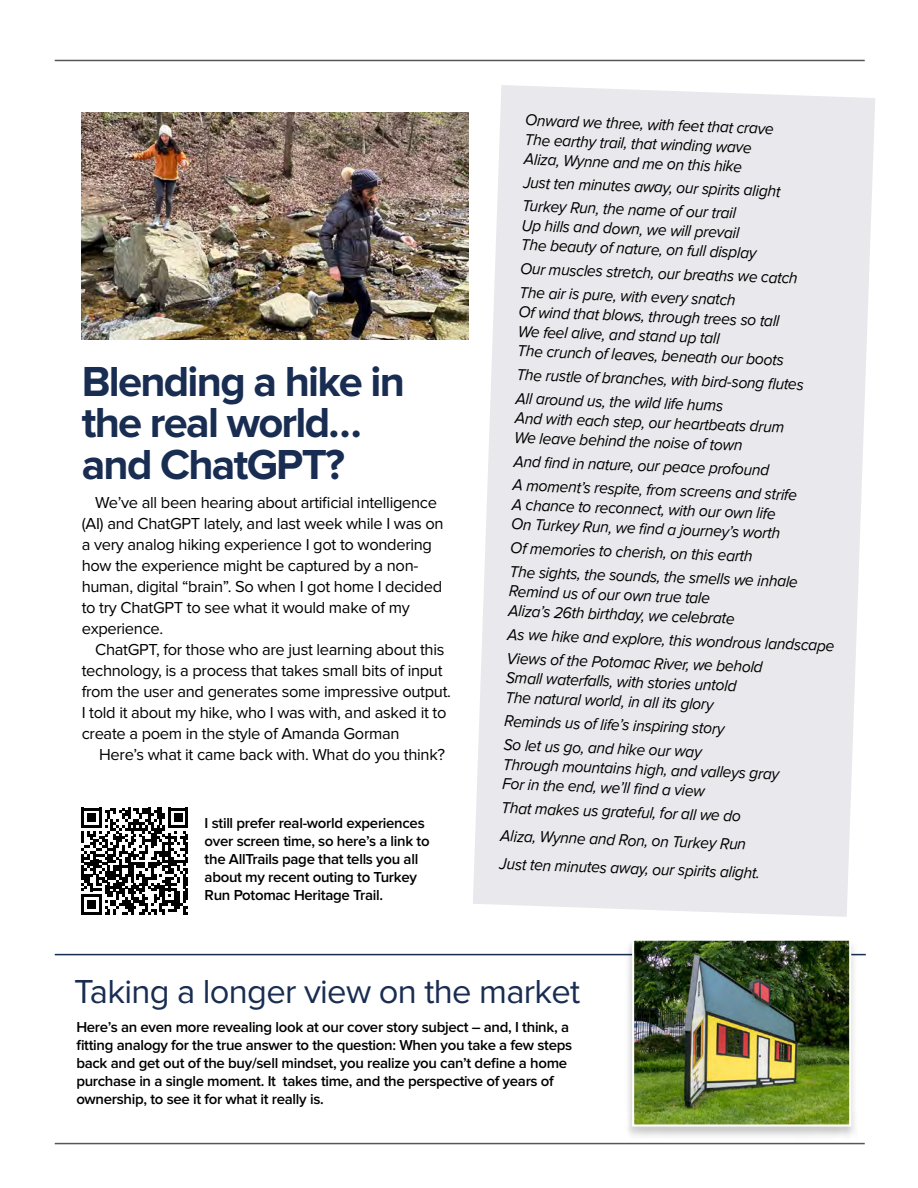
<style>
.page{position:relative;width:918px;height:1188px;background:#fff}
.page>*{position:absolute;margin:0;border:0;box-sizing:border-box;transform-origin:0 0}
.t1{font:700 43.5px/41.4px "Proxima Nova";letter-spacing:-.04em;color:#182d51}
.t2{font:34.5px "Proxima Nova";letter-spacing:-.02em;color:#182d51}
.t3{font:italic 16.5px/19.5px "Proxima Nova";color:#000;scale:.95 1}
.t4{font:16.5px/21px "Proxima Nova";letter-spacing:-.02em;color:#000}
.t5{font:600 15px/18px "Proxima Nova";letter-spacing:-.02em;color:#000}
</style>
<div class="page">
<hr style="left:55px;top:60px;width:810px;height:1px;background:#545759">
<hr style="left:55px;top:1143px;width:810px;height:1px;background:#545759">
<svg style="left:473px;top:85px;width:402px;height:832px;background:#eae9ed"></svg>
<svg style="left:82px;top:808px;width:106px;height:106px"></svg>
<img style="left:82px;top:112px;width:387px;height:227px">
<hr style="left:55px;top:954px;width:811px;height:1px;background:#172d51">
<div style="left:624px;top:939px;width:234px;height:201px;background:#000;opacity:.2"></div>
<img style="left:635px;top:942px;width:213px;height:182px">
<div style="left:632px;top:939px;width:219px;height:188px;border:2px solid #fff"></div>
<h1 class="t1" style="left:82px;top:362px;width:325px">Blending a hike in the real world… and ChatGPT?</h1>
<p class="t4" style="left:82px;top:492px;width:363px;text-indent:13px">We’ve all been hearing about artificial intelligence (AI) and ChatGPT lately, and last week while I was on a very analog hiking experience I got to wondering how the experience might be captured by a non&shy;human, digital “brain”. So when I got home I decided to try ChatGPT to see what it would make of my experience.</p>
<p class="t4" style="left:82px;top:639px;width:371px;text-indent:13px">ChatGPT, for those who are just learning about this technology, is a process that takes small bits of input from the user and generates some impressive output.<br>I told it about my hike, who I was with, and asked it to create a poem in the style of Amanda Gorman</p>
<p class="t4" style="left:99px;top:744px;width:348px">Here’s what it came back with. What do you think?</p>
<p class="t5" style="left:205px;top:814px;width:227px">I still prefer real-world experiences over screen time, so here’s a link to the AllTrails page that tells you all about my recent outing to Turkey Run Potomac Heritage Trail.</p>
<p class="t3" style="left:526px;top:111px;width:263px;rotate:2deg">Onward we three, with feet that crave<br>The earthy trail, that winding wave<br>Aliza, Wynne and me on this hike</p>
<p class="t3" style="left:524px;top:171px;width:272px;line-height:23.4px;rotate:2deg">Just ten minutes away, our spirits alight<br>Turkey Run, the name of our trail</p>
<p class="t3" style="left:522px;top:216px;width:250px;rotate:2deg">Up hills and down, we will prevail<br>The beauty of nature, on full display</p>
<p class="t3" style="left:521px;top:257px;width:294px;line-height:23.9px;rotate:2deg">Our muscles stretch, our breaths we catch<br>The air is pure, with every snatch</p>
<p class="t3" style="left:519px;top:302px;width:282px;rotate:2deg">Of wind that blows, through trees so tall<br>We feel alive, and stand up tall<br>The crunch of leaves, beneath our boots</p>
<p class="t3" style="left:517px;top:363px;width:304px;line-height:23.9px;rotate:2deg">The rustle of branches, with bird-song fl utes<br>All around us, the wild life hums</p>
<p class="t3" style="left:515px;top:408px;width:285px;rotate:2deg">And with each step, our heartbeats drum<br>We leave behind the noise of town</p>
<p class="t3" style="left:514px;top:449px;width:301px;line-height:23.9px;rotate:2deg">And fi nd in nature, our peace profound<br>A moment’s respite, from screens and strife</p>
<p class="t3" style="left:512px;top:495px;width:285px;rotate:2deg">A chance to reconnect, with our own life<br>On Turkey Run, we fi nd a journey’s worth</p>
<p class="t3" style="left:511px;top:536px;width:305px;line-height:23.9px;rotate:2deg">Of memories to cherish, on this earth<br>The sights, the sounds, the smells we inhale</p>
<p class="t3" style="left:509px;top:582px;width:240px;rotate:2deg">Remind us of our own true tale<br>Aliza’s 26th birthday, we celebrate</p>
<p class="t3" style="left:508px;top:623px;width:346px;line-height:23.9px;rotate:2deg">As we hike and explore, this wondrous landscape<br>Views of the Potomac River, we behold</p>
<p class="t3" style="left:506px;top:668px;width:244px;rotate:2deg">Small waterfalls, with stories untold<br>The natural world, in all its glory</p>
<p class="t3" style="left:505px;top:709px;width:233px;line-height:23.9px;rotate:2deg">Reminds us of life’s inspiring story<br>So let us go, and hike our way</p>
<p class="t3" style="left:503px;top:755px;width:293px;rotate:2deg">Through mountains high, and valleys gray<br>For in the end, we’ll fi nd a view</p>
<p class="t3" style="left:502px;top:794px;width:276px;line-height:28.2px;rotate:2deg">That makes us grateful, for all we do<br>Aliza, Wynne and Ron, on Turkey Run<br>Just ten minutes away, our spirits alight.</p>
<h2 class="t2" style="left:74px;top:972px;width:508px">Taking a longer view on the market</h2>
<p class="t5" style="left:76px;top:1018px;width:497px">Here’s an even more revealing look at our cover story subject – and, I think, a fitting analogy for the true answer to the question: When you take a few steps back and get out of the buy/sell mindset, you realize you can’t define a home purchase in a single moment. It takes time, and the perspective of years of ownership, to see it for what it really is.</p>
</div>
